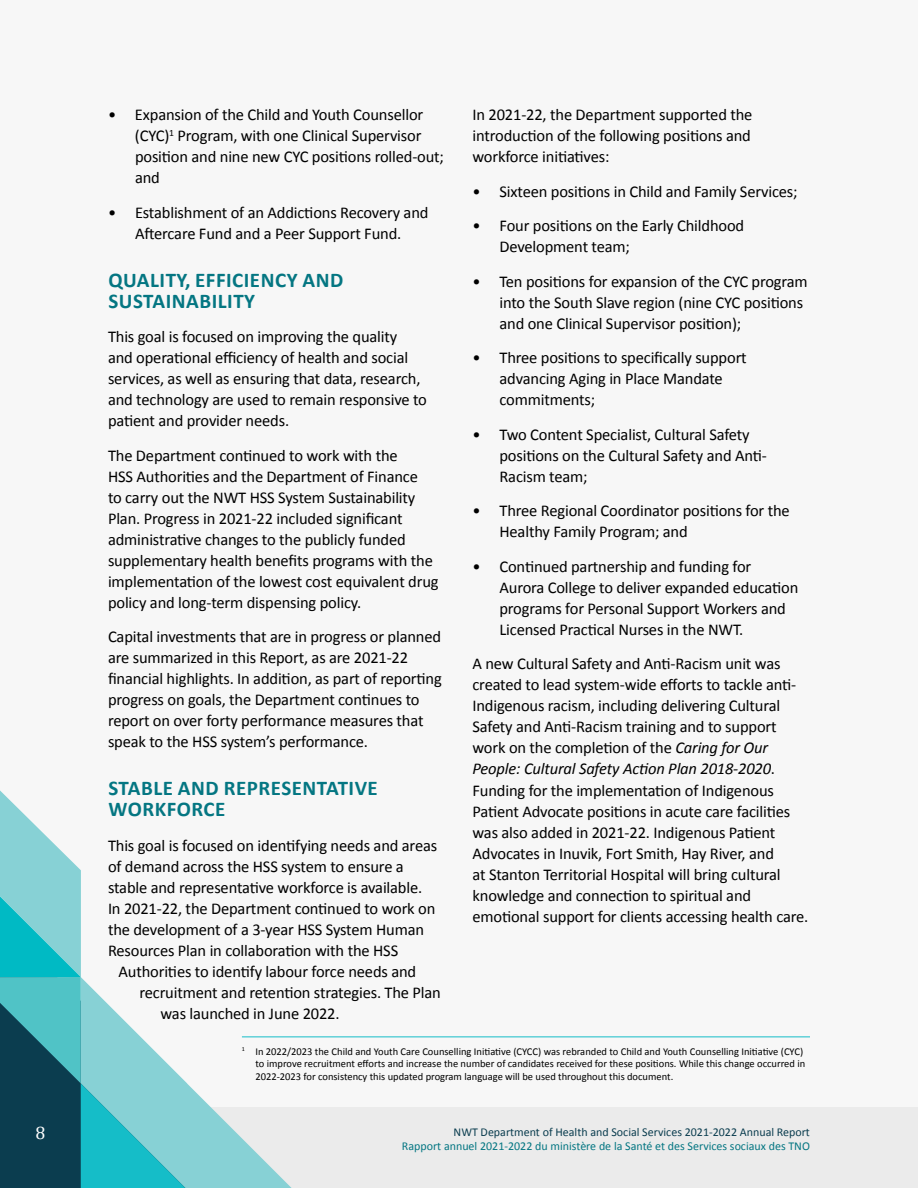
<style>
.page{position:relative;width:918px;height:1188px;background:#f7f7f7}
.page>*{position:absolute;margin:0;border:0;box-sizing:border-box;transform-origin:0 0}
.t1{font:700 21px/21px "Calibri";letter-spacing:.025em;color:#047682}
.t2{font:18px "Cambria";color:#fff}
.t3{font:16.5px/21px "Calibri";letter-spacing:-.01em;color:#000}
.t4{font:12px "Calibri";color:#047682}
.t5{font:12px "Calibri";color:#0b3d4f}
.t6{font:10.5px/12.6px "Calibri";color:#000}
.s1{font-style:italic}
</style>
<div class="page">
<div style="left:0;top:1107px;width:918px;height:81px;background:#ebebeb"></div>
<svg style="left:187px;top:1036px;width:106px;height:152px"></svg>
<svg style="left:0;top:790px;width:187px;height:398px"></svg>
<hr style="left:242px;top:1036px;width:568px;height:1px;background:#15bdc8">
<p class="t2" style="left:36px;top:1122px;width:11px">8</p>
<p class="t3" style="left:135px;top:104px;width:311px;text-indent:-27px">• Expansion of the Child and Youth Counsellor (CYC)<sup>1</sup> Program, with one Clinical Supervisor position and nine new CYC positions rolled-out; and</p>
<p class="t3" style="left:108px;top:202px;width:322px;text-align:center">• Establishment of an Addictions Recovery and<br>Aftercare Fund and a Peer Support Fund.</p>
<p class="t1" style="left:108px;top:269px;width:236px">QUALITY, EFFICIENCY AND<br>SUSTAINABILITY</p>
<p class="t3" style="left:108px;top:326px;width:321px">This goal is focused on improving the quality<br>and operational efficiency of health and social services, as well as ensuring that data, research, and technology are used to remain responsive to patient and provider needs.</p>
<p class="t3" style="left:108px;top:445px;width:332px">The Department continued to work with the<br>HSS Authorities and the Department of Finance<br>to carry out the NWT HSS System Sustainability Plan. Progress in 2021-22 included significant administrative changes to the publicly funded supplementary health benefits programs with the implementation of the lowest cost equivalent drug policy and long-term dispensing policy.</p>
<p class="t3" style="left:108px;top:627px;width:335px">Capital investments that are in progress or planned are summarized in this Report, as are 2021-22 financial highlights. In addition, as part of reporting progress on goals, the Department continues to report on over forty performance measures that speak to the HSS system’s performance.</p>
<p class="t1" style="left:108px;top:778px;width:271px">STABLE AND REPRESENTATIVE<br>WORKFORCE</p>
<p class="t3" style="left:108px;top:835px;width:331px">This goal is focused on identifying needs and areas of demand across the HSS system to ensure a stable and representative workforce is available.<br>In 2021-22, the Department continued to work on the development of a 3-year HSS System Human Resources Plan in collaboration with the HSS</p>
<p class="t3" style="left:118px;top:961px;width:299px">Authorities to identify labour force needs and</p>
<p class="t3" style="left:139px;top:982px;width:303px">recruitment and retention strategies. The Plan</p>
<p class="t3" style="left:161px;top:1003px;width:181px">was launched in June 2022.</p>
<p class="t3" style="left:473px;top:104px;width:281px;text-align:justify">In 2021-22, the Department supported the introduction of the following positions and workforce initiatives:</p>
<p class="t3" style="left:473px;top:181px;width:327px">• Sixteen positions in Child and Family Services;</p>
<p class="t3" style="left:499px;top:215px;width:246px;text-indent:-27px">• Four positions on the Early Childhood<br>Development team;</p>
<p class="t3" style="left:499px;top:271px;width:310px;text-indent:-27px">• Ten positions for expansion of the CYC program into the South Slave region (nine CYC positions and one Clinical Supervisor position);</p>
<p class="t3" style="left:499px;top:348px;width:249px;text-indent:-27px">• Three positions to specifically support advancing Aging in Place Mandate commitments;</p>
<p class="t3" style="left:499px;top:424px;width:269px;text-indent:-27px">• Two Content Specialist, Cultural Safety positions on the Cultural Safety and Anti-<br>Racism team;</p>
<p class="t3" style="left:499px;top:501px;width:292px;text-indent:-27px">• Three Regional Coordinator positions for the<br>Healthy Family Program; and</p>
<p class="t3" style="left:499px;top:556px;width:300px;text-indent:-27px">• Continued partnership and funding for Aurora College to deliver expanded education programs for Personal Support Workers and Licensed Practical Nurses in the NWT.</p>
<p class="t3" style="left:473px;top:654px;width:337px">A new Cultural Safety and Anti-Racism unit was created to lead system-wide efforts to tackle anti-Indigenous racism, including delivering Cultural Safety and Anti-Racism training and to support work on the completion of the <span class="s1">Caring for Our People: Cultural Safety Action Plan 2018-2020</span>.<br>Funding for the implementation of Indigenous Patient Advocate positions in acute care facilities was also added in 2021-22. Indigenous Patient Advocates in Inuvik, Fort Smith, Hay River, and<br>at Stanton Territorial Hospital will bring cultural knowledge and connection to spiritual and emotional support for clients accessing health care.</p>
<p class="t6" style="left:255px;top:1045px;width:551px;text-indent:-14px"><sup>1</sup> In 2022/2023 the Child and Youth Care Counselling Initiative (CYCC) was rebranded to Child and Youth Counselling Initiative (CYC) to improve recruitment efforts and increase the number of candidates received for these positions. While this change occurred in<br>2022-2023 for consistency this updated program language will be used throughout this document.</p>
<p class="t5" style="left:454px;top:1124px;width:358px">NWT Department of Health and Social Services 2021-2022 Annual Report</p>
<p class="t4" style="left:402px;top:1138px;width:410px">Rapport annuel 2021-2022 du ministère de la Santé et des Services sociaux des TNO</p>
</div>
